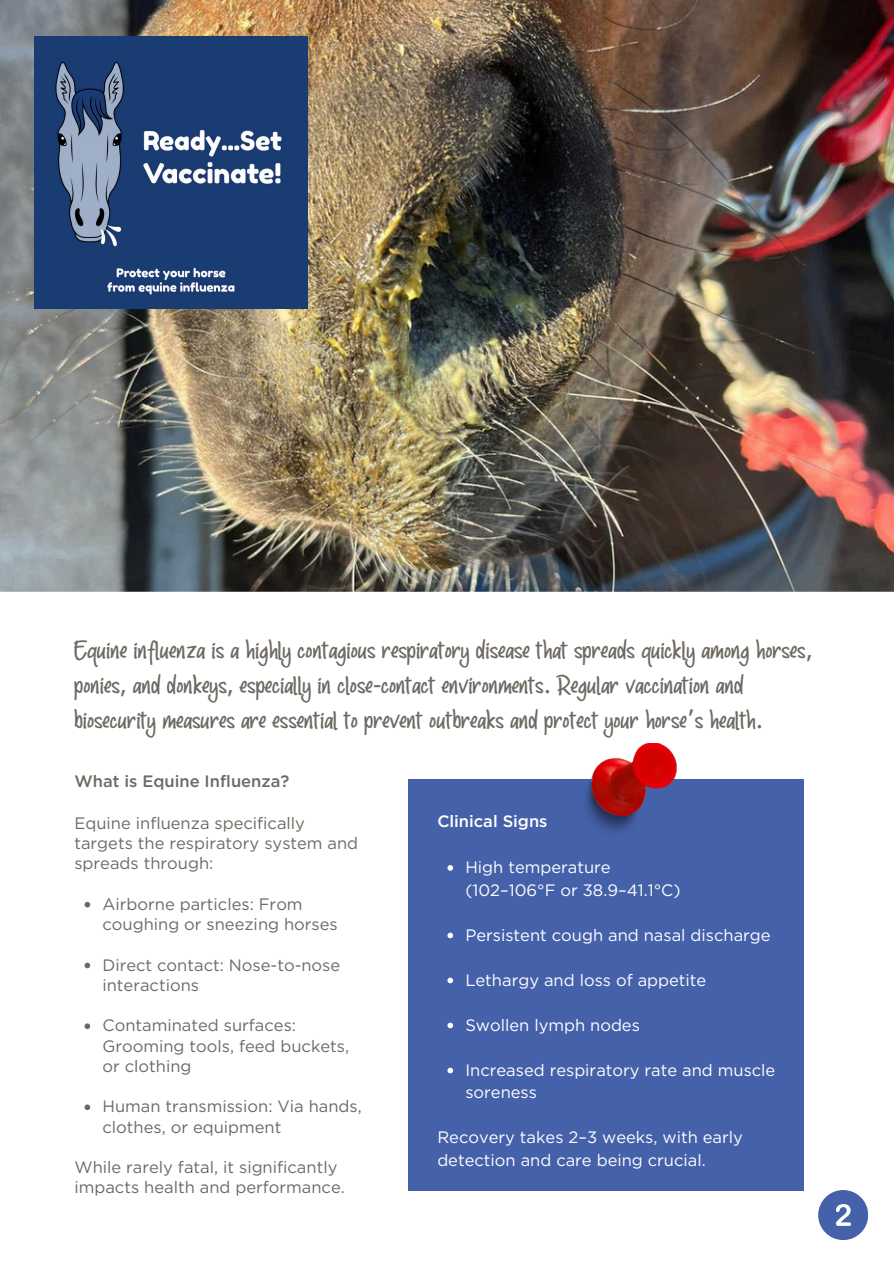
<style>
.page{position:relative;width:894px;height:1264px;background:#fff}
.page>*{position:absolute;margin:0;border:0;box-sizing:border-box;transform-origin:0 0}
.t1{font:25.5px/34.8px "Goodmarker";color:#6e6962}
.t2{font:16.5px/20.2px "Gotham";color:#6e6962}
.t3{font:16.5px/22.5px "Gotham";color:#fff}
.t4{font:500 16.5px "Gotham";color:#6e6962}
.t5{font:500 16.5px "Gotham";color:#fff}
.s1{font-family:"Noto Sans"}
.s2{font-family:"Noto Sans Gurmukhi"}
</style>
<div class="page">
<img style="left:0;top:0;width:893px;height:592px">
<img style="left:35px;top:36px;width:272px;height:272px">
<div style="left:408px;top:779px;width:396px;height:410px;background:#4561aa"></div>
<img style="left:586px;top:744px;width:90px;height:88px">
<div style="left:818px;top:1189px;width:49px;height:50px;background:#4561aa;border-radius:50%"></div>
<svg style="left:836px;top:1204px;width:14px;height:21px"></svg>
<svg style="left:84px;top:901px;width:6px;height:6px"></svg>
<svg style="left:84px;top:962px;width:6px;height:6px"></svg>
<svg style="left:84px;top:1023px;width:6px;height:6px"></svg>
<svg style="left:84px;top:1104px;width:6px;height:6px"></svg>
<svg style="left:447px;top:865px;width:6px;height:5px"></svg>
<svg style="left:447px;top:932px;width:6px;height:6px"></svg>
<svg style="left:447px;top:977px;width:6px;height:6px"></svg>
<svg style="left:447px;top:1022px;width:6px;height:6px"></svg>
<svg style="left:447px;top:1067px;width:6px;height:6px"></svg>
<p class="t1" style="left:74px;top:635px;width:739px">Equine influenza is a highly contagious respiratory disease that spreads quickly among horses<span class="s1">, </span>ponies<span class="s1">,</span> and donkeys<span class="s1">,</span> especially in close<span class="s1">-</span>contact environments<span class="s1">.</span> Regular vaccination and biosecurity measures are essential to prevent outbreaks and protect your horse<span class="s2">’</span>s health<span class="s1">.</span></p>
<p class="t4" style="left:74px;top:773px;width:216px">What is Equine Influenza?</p>
<h1 class="t2" style="left:74px;top:812px;width:285px">Equine influenza specifically targets the respiratory system and spreads through:</h1>
<p class="t2" style="left:102px;top:893px;width:237px">Airborne particles: From coughing or sneezing horses</p>
<p class="t2" style="left:102px;top:954px;width:239px">Direct contact: Nose-to-nose interactions</p>
<p class="t2" style="left:102px;top:1015px;width:248px">Contaminated surfaces:<br>Grooming tools, feed buckets, or clothing</p>
<p class="t2" style="left:102px;top:1096px;width:261px">Human transmission: Via hands, clothes, or equipment</p>
<p class="t2" style="left:74px;top:1156px;width:272px">While rarely fatal, it significantly impacts health and performance.</p>
<p class="t5" style="left:437px;top:813px;width:112px">Clinical Signs</p>
<p class="t3" style="left:465px;top:855px;width:217px">High temperature (102–106°F or 38.9–41.1°C)</p>
<p class="t3" style="left:465px;top:923px;width:307px">Persistent cough and nasal discharge</p>
<p class="t3" style="left:465px;top:968px;width:242px">Lethargy and loss of appetite</p>
<p class="t3" style="left:465px;top:1013px;width:176px">Swollen lymph nodes</p>
<p class="t3" style="left:465px;top:1058px;width:311px">Increased respiratory rate and muscle soreness</p>
<p class="t3" style="left:437px;top:1125px;width:307px">Recovery takes 2–3 weeks, with early detection and care being crucial.</p>
</div>
